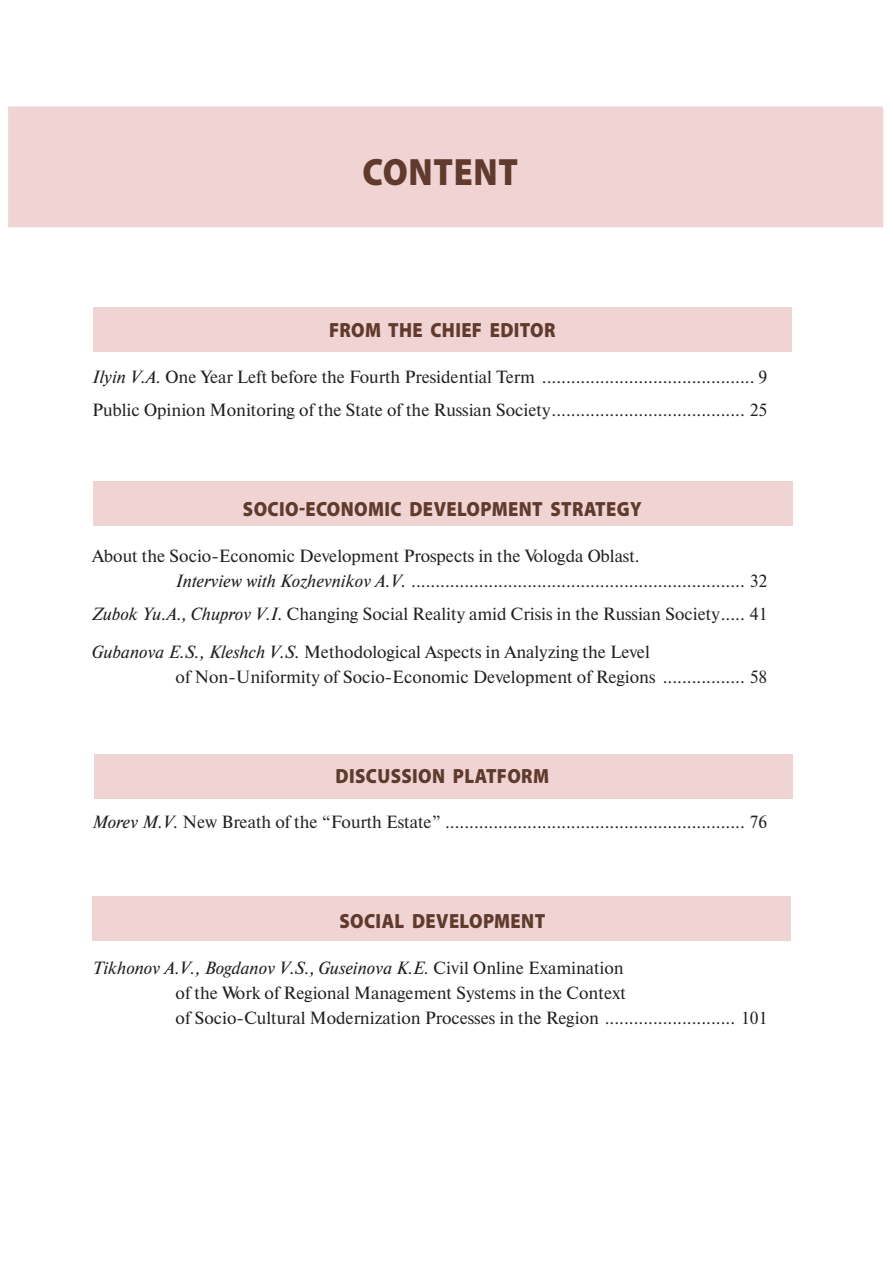
<style>
.page{position:relative;width:893px;height:1263px;background:#fff}
.page>*{position:absolute;margin:0;border:0;box-sizing:border-box;transform-origin:0 0}
.t1{font:900 38.25px "Myriad Pro";letter-spacing:.02em;color:#5f3a2d;scale:.9 1}
.t2{font:900 20.55px "Myriad Pro";letter-spacing:.02em;color:#5f3a2d;scale:.9 1}
.t3{font:17.7px/25px "Newton C";color:#231f20}
.s1{font-style:italic}
</style>
<div class="page">
<div style="left:92px;top:896px;width:699px;height:44px;background:#f0d4d4"></div>
<div style="left:93px;top:307px;width:699px;height:45px;background:#f0d4d4"></div>
<div style="left:93px;top:481px;width:699px;height:44px;background:#f0d4d4"></div>
<div style="left:94px;top:754px;width:698px;height:45px;background:#f0d4d4"></div>
<div style="left:9px;top:107px;width:873px;height:120px;background:#f0d4d4"></div>
<div style="left:9px;top:106px;width:874px;height:121px;border:1px solid #f0d4d4"></div>
<h1 class="t1" style="left:362px;top:158px;width:174px">CONTENT</h1>
<p class="t2" style="left:329px;top:322px;width:253px">FROM THE CHIEF EDITOR</p>
<p class="t3" style="left:92px;top:361px;width:677px;line-height:33.3px"><span class="s1">Ilyin V.A.</span> One Year Left before the Fourth Presidential Term ............................................ 9<br>Public Opinion Monitoring of the State of the Russian Society ........................................ 25</p>
<p class="t2" style="left:243px;top:501px;width:445px">SOCIO-ECONOMIC DEVELOPMENT STRATEGY</p>
<p class="t3" style="left:176px;top:545px;width:593px;text-indent:-83px">About the Socio-Economic Development Prospects in the Vologda Oblast.<br><span class="s1">Interview with Kozhevnikov A.V.</span> ..................................................................... 32</p>
<p class="t3" style="left:92px;top:597px;width:677px;line-height:37.5px"><span class="s1">Zubok Yu.A., Chuprov V.I.</span> Changing Social Reality amid Crisis in the Russian Society ..... 41<br><span class="s1">Gubanova E.S., Kleshch V.S.</span> Methodological Aspects in Analyzing the Level</p>
<p class="t3" style="left:176px;top:666px;width:593px">of Non-Uniformity of Socio-Economic Development of Regions ................. 58</p>
<p class="t2" style="left:336px;top:768px;width:239px">DISCUSSION PLATFORM</p>
<p class="t3" style="left:92px;top:811px;width:677px"><span class="s1">Morev M.V.</span> New Breath of the “Fourth Estate” .............................................................. 76</p>
<p class="t2" style="left:339px;top:914px;width:230px">SOCIAL DEVELOPMENT</p>
<p class="t3" style="left:176px;top:957px;width:593px;text-indent:-83px"><span class="s1">Tikhonov A.V., Bogdanov V.S., Guseinova K.E.</span> Civil Online Examination<br>of the Work of Regional Management Systems in the Context<br>of Socio-Cultural Modernization Processes in the Region ........................... 101</p>
</div>
